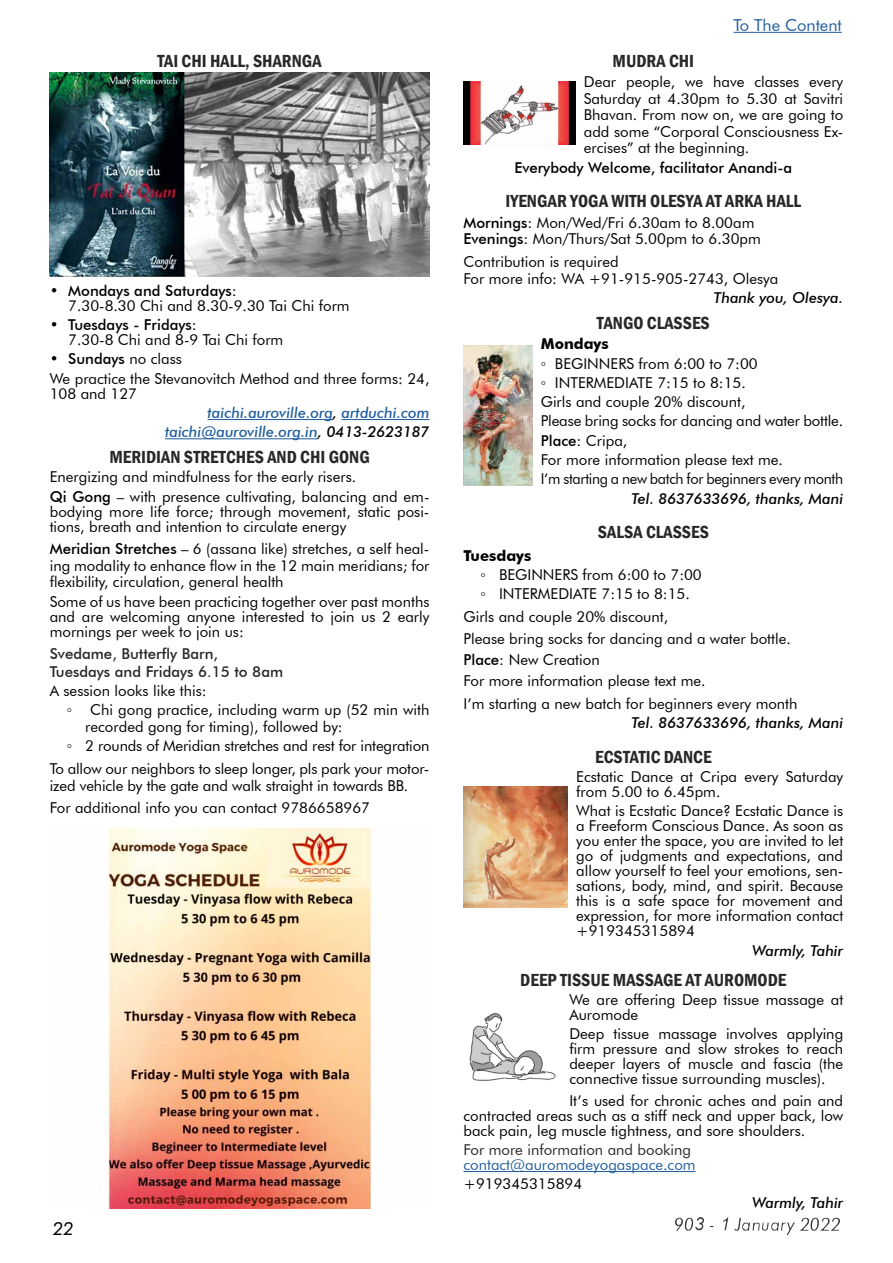
<style>
.page{position:relative;width:893px;height:1263px;background:#fff}
.page>*{position:absolute;margin:0;border:0;box-sizing:border-box;transform-origin:0 0}
.t1{font:600 condensed 18px "Franklin Gothic";color:#292829}
.t2{font:italic 18px "Futura BT";color:#000}
.t3{font:16.5px "Futura BT";color:#215e9e}
.t4{font:15px/15px "Futura BT";color:#000}
.t5{font:italic 500 15px "Futura BT";color:#000}
.t6{font:italic 500 15px/19.2px "Futura BT";color:#215e9e;text-align:right}
.t7{font:500 15px/18px "Futura BT";color:#292829}
.t8{font:500 15px "Futura BT";color:#000}
.t9{font:15px "Futura BT";color:#215e9e}
.t10{font:15px "Futura BT";color:#292829}
.s1{font-weight:500}
.s2{color:#000}
.s3{font-family:"Century Gothic"}
.s4{font-weight:700}
</style>
<div class="page">
<img style="left:676px;top:1217px;width:163px;height:17px">
<hr style="left:734px;top:32px;width:108px;height:1px;background:#215e9e">
<hr style="left:208px;top:419px;width:125px;height:1px;background:#215e9e">
<hr style="left:342px;top:419px;width:87px;height:1px;background:#215e9e">
<hr style="left:165px;top:438px;width:153px;height:1px;background:#215e9e">
<img style="left:50px;top:73px;width:379px;height:204px">
<img style="left:107px;top:828px;width:269px;height:380px">
<hr style="left:463px;top:1171px;width:233px;height:1px;background:#215e9e">
<img style="left:463px;top:82px;width:112px;height:63px">
<img style="left:463px;top:345px;width:69px;height:141px">
<img style="left:464px;top:786px;width:104px;height:122px">
<img style="left:469px;top:1013px;width:87px;height:68px">
<p class="t1" style="left:157px;top:49px;width:166px">TAI CHI HALL, SHARNGA</p>
<p class="t4" style="left:68px;top:283px;width:283px;text-indent:-18px">• <span class="s1">Mondays and Saturdays:<br></span>7.30-8.30 Chi and 8.30-9.30 Tai Chi form</p>
<p class="t4" style="left:68px;top:317px;width:217px;text-indent:-18px">• <span class="s1">Tuesdays - Fridays:<br></span>7.30-8 Chi and 8-9 Tai Chi form</p>
<p class="t4" style="left:50px;top:349px;width:381px;line-height:19.2px">• <span class="s1">Sundays</span> no class<br>We practice the Stevanovitch Method and three forms: 24,</p>
<p class="t4" style="left:50px;top:386px;width:89px">108 and 127</p>
<p class="t6" style="left:165px;top:403px;width:266px">taichi.auroville.org<span class="s2">,</span> artduchi.com taichi@auroville.org.in<span class="s2">, 0413-2623187</span></p>
<p class="t1" style="left:109px;top:445px;width:262px">MERIDIAN STRETCHES AND CHI GONG</p>
<p class="t4" style="left:50px;top:467px;width:381px;line-height:19.2px">Energizing and mindfulness for the early risers.<br><span class="s1">Qi Gong</span> – with presence cultivating, balancing and em-</p>
<p class="t4" style="left:50px;top:504px;width:381px">bodying more life force; through movement, static posi&shy;tions, breath and intention to circulate energy</p>
<p class="t4" style="left:50px;top:541px;width:381px;line-height:16.5px;text-align:justify"><span class="s1">Meridian Stretches</span> – 6 (assana like) stretches, a self heal&shy;ing modality to enhance flow in the 12 main meridians; for flexibility, circulation, general health</p>
<p class="t4" style="left:50px;top:594px;width:381px;text-align:justify">Some of us have been practicing together over past months and are welcoming anyone interested to join us 2 early mornings per week to join us:</p>
<p class="t7" style="left:50px;top:644px;width:235px">Svedame, Butterfly Barn,<br>Tuesdays and Fridays 6.15 to 8am</p>
<p class="t4" style="left:67px;top:681px;width:364px;line-height:19.2px;text-indent:-17px">A session looks like this:<br><span class="s3">◦</span> Chi gong practice, including warm up (52 min with</p>
<p class="t4" style="left:67px;top:717px;width:364px;line-height:19.2px;text-indent:18px">recorded gong for timing), followed by:<br><span class="s3">◦</span> 2 rounds of Meridian stretches and rest for integration</p>
<p class="t4" style="left:50px;top:760px;width:381px;line-height:16.5px">To allow our neighbors to sleep longer, pls park your motor&shy;ized vehicle by the gate and walk straight in towards BB.</p>
<p class="t4" style="left:50px;top:800px;width:322px">For additional info you can contact 9786658967</p>
<p class="t2" style="left:53px;top:1217px;width:22px">22</p>
<p class="t3" style="left:734px;top:15px;width:110px">To The Content</p>
<p class="t1" style="left:613px;top:49px;width:83px">MUDRA CHI</p>
<p class="t4" style="left:584px;top:74px;width:261px;line-height:16.5px;text-align:justify">Dear people, we have classes every Saturday at 4.30pm to 5.30 at Savitri Bhavan. From now on, we are going to add some “Corporal Consciousness Ex&shy;ercises” at the beginning.</p>
<p class="t8" style="left:514px;top:158px;width:279px">Everybody Welcome, facilitator Anandi-a</p>
<p class="t1" style="left:505px;top:189px;width:297px">IYENGAR YOGA WITH OLESYA AT ARKA HALL</p>
<p class="t4" style="left:463px;top:214px;width:299px;line-height:16.5px"><span class="s1">Mornings:</span> Mon/Wed/Fri 6.30am to 8.00am<br><span class="s1">Evenings:</span> Mon/Thurs/Sat 5.00pm to 6.30pm</p>
<p class="t4" style="left:463px;top:253px;width:316px;line-height:16.5px">Contribution is required<br>For more info: WA +91-915-905-2743, Olesya</p>
<p class="t5" style="left:714px;top:288px;width:131px">Thank you, Olesya.</p>
<p class="t1" style="left:597px;top:311px;width:114px">TANGO CLASSES</p>
<p class="t4" style="left:541px;top:334px;width:304px;line-height:19.2px"><span class="s4">Mondays<br></span><span class="s3">◦</span> BEGINNERS from 6:00 to 7:00<br><span class="s3">◦</span> INTERMEDIATE 7:15 to 8:15.<br>Girls and couple 20% discount,<br>Please bring socks for dancing and water bottle.<br><span class="s1">Place:</span> Cripa,<br>For more information please text me.<br>I’m starting a new batch for beginners every month</p>
<p class="t5" style="left:632px;top:489px;width:213px">Tel. 8637633696, thanks, Mani</p>
<p class="t1" style="left:598px;top:520px;width:113px">SALSA CLASSES</p>
<p class="t4" style="left:480px;top:546px;width:223px;line-height:19.2px;text-indent:-17px"><span class="s4">Tuesdays<br></span><span class="s3">◦</span> BEGINNERS from 6:00 to 7:00 <span class="s3">◦</span> INTERMEDIATE 7:15 to 8:15.</p>
<p class="t4" style="left:463px;top:606px;width:329px;line-height:21.3px">Girls and couple 20% discount,<br>Please bring socks for dancing and a water bottle.<br><span class="s1">Place:</span> New Creation<br>For more information please text me.</p>
<p class="t4" style="left:463px;top:696px;width:336px">I’m starting a new batch for beginners every month</p>
<p class="t5" style="left:632px;top:714px;width:213px">Tel. 8637633696, thanks, Mani</p>
<p class="t1" style="left:595px;top:745px;width:118px">ECSTATIC DANCE</p>
<p class="t4" style="left:576px;top:769px;width:269px">Ecstatic Dance at Cripa every Saturday from 5.00 to 6.45pm.</p>
<p class="t4" style="left:576px;top:803px;width:269px;text-align:justify">What is Ecstatic Dance? Ecstatic Dance is a Freeform Conscious Dance. As soon as you enter the space, you are invited to let go of judgments and expectations, and allow yourself to feel your emotions, sen&shy;sations, body, mind, and spirit. Because this is a safe space for movement and expression, for more information contact +919345315894</p>
<p class="t5" style="left:752px;top:941px;width:92px">Warmly, Tahir</p>
<p class="t1" style="left:520px;top:968px;width:268px">DEEP TISSUE MASSAGE AT AUROMODE</p>
<p class="t4" style="left:569px;top:992px;width:275px">We are offering Deep tissue massage at<br>Auromode</p>
<p class="t4" style="left:569px;top:1026px;width:275px;text-align:justify">Deep tissue massage involves applying firm pressure and slow strokes to reach deeper layers of muscle and fascia (the connective tissue surrounding muscles).</p>
<p class="t4" style="left:463px;top:1092px;width:381px;text-align:justify;text-indent:106px">It’s used for chronic aches and pain and contracted areas such as a stiff neck and upper back, low back pain, leg muscle tightness, and sore shoulders.</p>
<p class="t10" style="left:463px;top:1140px;width:229px">For more information and booking</p>
<p class="t9" style="left:463px;top:1155px;width:234px">contact@auromodeyogaspace.com</p>
<p class="t4" style="left:463px;top:1176px;width:120px">+919345315894</p>
<p class="t5" style="left:752px;top:1194px;width:92px">Warmly, Tahir</p>
</div>
